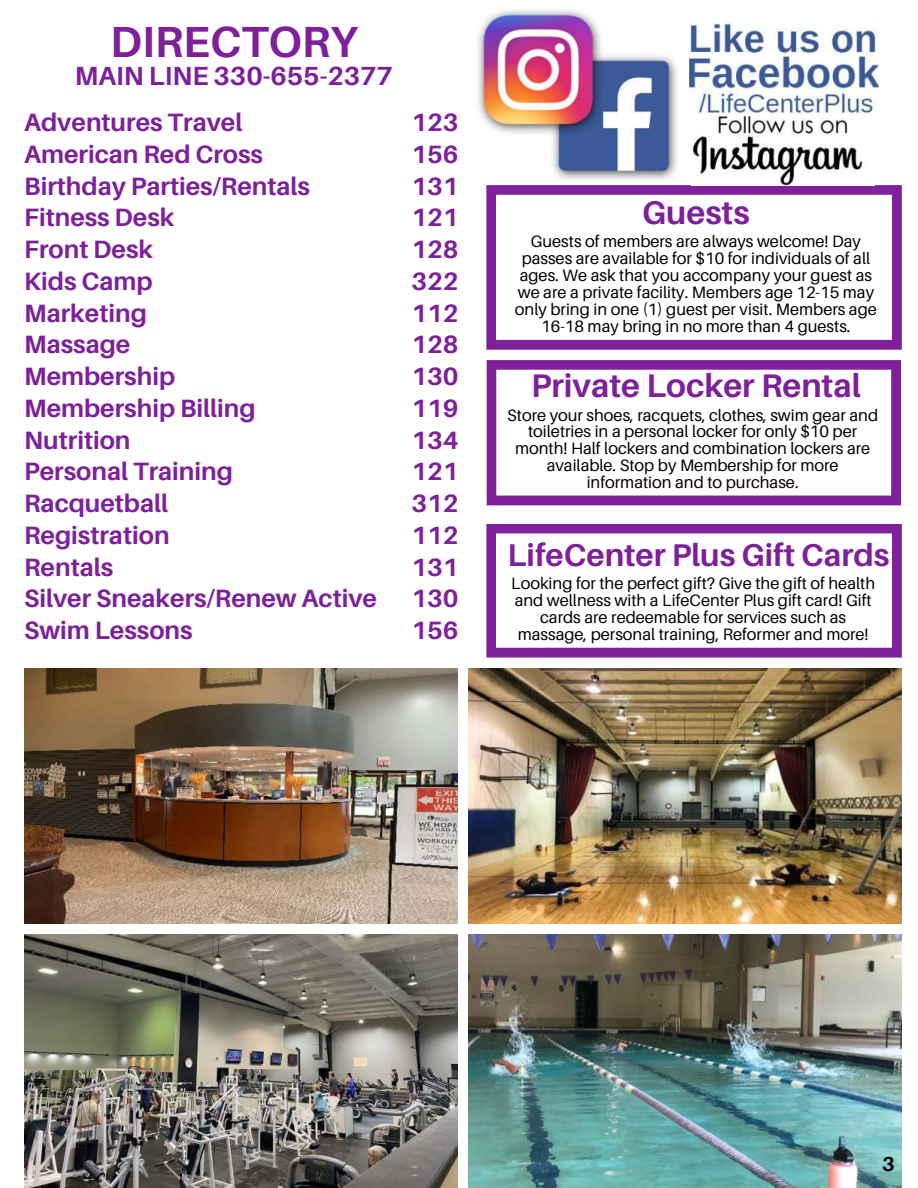
<style>
.page{position:relative;width:918px;height:1188px;background:#fff}
.page>*{position:absolute;margin:0;border:0;box-sizing:border-box;transform-origin:0 0}
.t1{font:700 43.65px "Aileron";color:#7d209a}
.t2{font:700 32.7px "Aileron";color:#7d209a}
.t3{font:700 31.5px "Aileron";color:#7d209a}
.t4{font:700 26.25px "Aileron";color:#7d209a}
.t5{font:700 25.05px/31.8px "Aileron";color:#7d209a}
.t6{font:700 20.25px "Aileron";color:#000}
.t7{font:16.5px/16.8px "Aileron";color:#000;text-align:center}
</style>
<div class="page">
<img style="left:473px;top:10px;width:205px;height:171px">
<svg style="left:487px;top:360px;width:414px;height:145px"></svg>
<svg style="left:486px;top:185px;width:416px;height:165px"></svg>
<svg style="left:486px;top:524px;width:416px;height:134px"></svg>
<img style="left:692px;top:116px;width:171px;height:69px">
<img style="left:689px;top:20px;width:189px;height:94px">
<img style="left:24px;top:669px;width:433px;height:254px">
<img style="left:469px;top:669px;width:433px;height:254px">
<img style="left:24px;top:934px;width:433px;height:254px">
<img style="left:469px;top:934px;width:433px;height:254px">
<h1 class="t1" style="left:110px;top:18px;width:249px">DIRECTORY</h1>
<h3 class="t4" style="left:75px;top:61px;width:320px">MAIN LINE 330-655-2377</h3>
<p class="t5" style="left:24px;top:107px;width:354px">Adventures Travel<br>American Red Cross<br>Birthday Parties/Rentals<br>Fitness Desk<br>Front Desk<br>Kids Camp<br>Marketing<br>Massage<br>Membership<br>Membership Billing<br>Nutrition<br>Personal Training<br>Racquetball<br>Registration<br>Rentals<br>Silver Sneakers/Renew Active<br>Swim Lessons</p>
<h3 class="t5" style="left:411px;top:107px;width:49px;text-align:justify">123<br>156<br>131<br>121<br>128<br>322<br>112<br>128<br>130<br>119<br>134<br>121<br>312<br>112<br>131<br>130<br>156</h3>
<h2 class="t2" style="left:642px;top:194px;width:109px">Guests</h2>
<p class="t7" style="left:515px;top:234px;width:363px">Guests of members are always welcome! Day passes are available for $10 for individuals of all ages. We ask that you accompany your guest as we are a private facility. Members age 12-15 may only bring in one (1) guest per visit. Members age 16-18 may bring in no more than 4 guests.</p>
<h2 class="t2" style="left:531px;top:367px;width:331px">Private Locker Rental</h2>
<p class="t7" style="left:507px;top:407px;width:372px">Store your shoes, racquets, clothes, swim gear and toiletries in a personal locker for only $10 per month! Half lockers and combination lockers are available. Stop by Membership for more information and to purchase.</p>
<h3 class="t3" style="left:508px;top:538px;width:383px">LifeCenter Plus Gift Cards</h3>
<p class="t7" style="left:511px;top:575px;width:365px">Looking for the perfect gift? Give the gift of health and wellness with a LifeCenter Plus gift card! Gift cards are redeemable for services such as massage, personal training, Reformer and more!</p>
<p class="t6" style="left:882px;top:1153px;width:14px">3</p>
</div>
